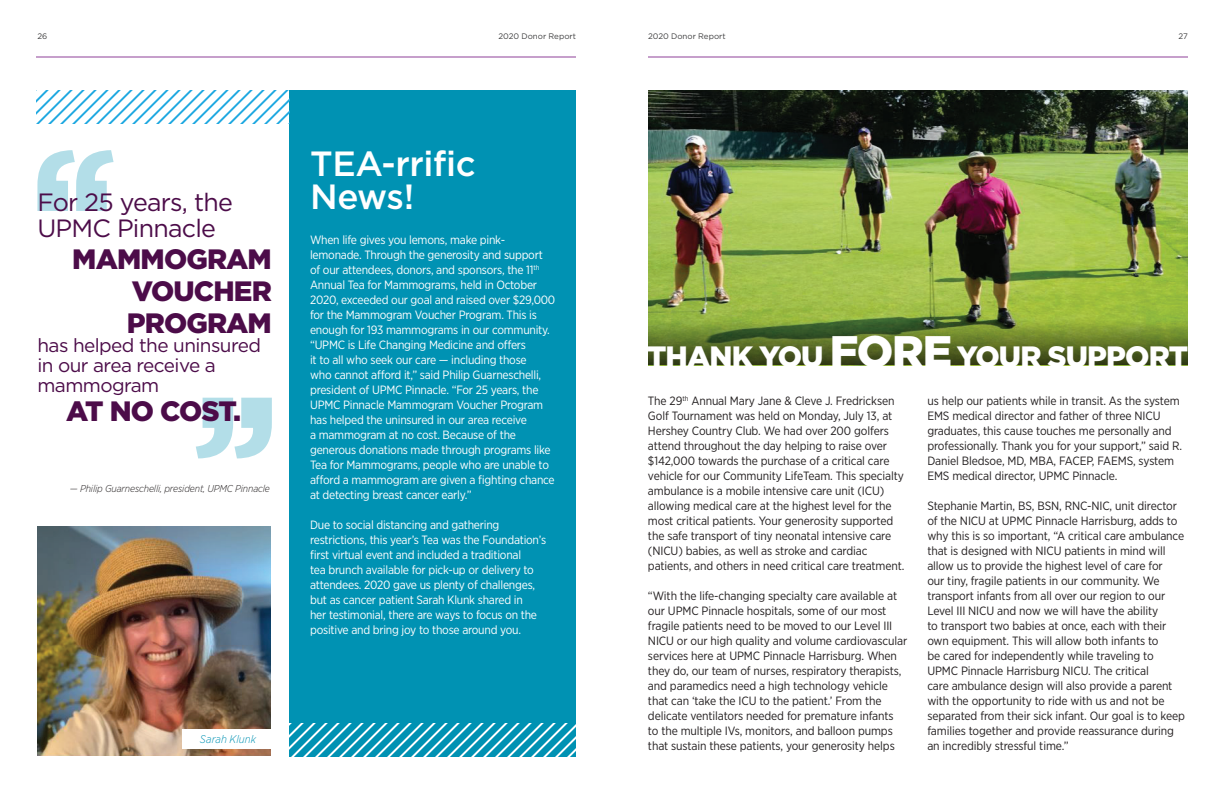
<style>
.page{position:relative;width:1224px;height:792px;background:#fff}
.page>*{position:absolute;margin:0;border:0;box-sizing:border-box;transform-origin:0 0}
.t1{font:500 35px/33px "Gotham";letter-spacing:-.01em;color:#fff}
.t2{font:900 29.4px "Gotham";letter-spacing:-.03em;color:#fff}
.t3{font:900 28px/32px "Gotham";letter-spacing:-.03em;color:#4c0c49;text-align:justify}
.t4{font:25px/26px "Gotham";letter-spacing:-.03em;color:#4c0c49}
.t5{font:19px/20px "Gotham";letter-spacing:-.03em;color:#4c0c49}
.t6{font:12px/15px "Gotham Narrow";letter-spacing:-.01em;color:#231f20}
.t7{font:12px/15px "Gotham Narrow";letter-spacing:-.02em;color:#fff}
.t8{font:italic 300 11.1px "Gotham Narrow";letter-spacing:.01em;color:#0092b3}
.t9{font:italic 300 10px "Gotham Narrow";letter-spacing:-.01em;color:#231f20}
.t10{font:8px "Gotham";color:#3e3e3f}
.s1{font-size:44.1px}
</style>
<div class="page">
<hr style="left:36px;top:56px;width:540px;height:2px;background:#8f4198">
<hr style="left:648px;top:56px;width:540px;height:2px;background:#8f4198">
<div style="left:289px;top:90px;width:287px;height:667px;background:#0092b3"></div>
<img style="left:648px;top:90px;width:540px;height:230px">
<svg style="left:648px;top:320px;width:540px;height:45px;background:#576c27"></svg>
<img style="left:37px;top:527px;width:234px;height:229px">
<div style="left:182px;top:729px;width:90px;height:20px;background:#fff"></div>
<svg style="left:37px;top:150px;width:77px;height:61px"></svg>
<svg style="left:196px;top:398px;width:76px;height:60px"></svg>
<svg style="left:289px;top:724px;width:287px;height:33px"></svg>
<svg style="left:36px;top:90px;width:253px;height:33px"></svg>
<p class="t10" style="left:37px;top:32px;width:11px">26</p>
<p class="t10" style="left:498px;top:32px;width:79px">2020 Donor Report</p>
<p class="t10" style="left:648px;top:32px;width:79px">2020 Donor Report</p>
<p class="t10" style="left:1179px;top:32px;width:11px">27</p>
<h3 class="t4" style="left:37px;top:189px;width:197px">For 25 years, the<br>UPMC Pinnacle</h3>
<h3 class="t3" style="left:127px;top:242px;width:147px;text-indent:-55px">MAMMOGRAM VOUCHER PROGRAM</h3>
<h3 class="t5" style="left:37px;top:335px;width:225px">has helped the uninsured in our area receive a mammogram</h3>
<h3 class="t3" style="left:66px;top:395px;width:176px">AT NO COST.</h3>
<p class="t9" style="left:70px;top:482px;width:202px">— Philip Guarneschelli, president, UPMC Pinnacle</p>
<h1 class="t1" style="left:310px;top:146px;width:167px">TEA-rrific<br>News!</h1>
<p class="t7" style="left:310px;top:232px;width:247px">When life gives you lemons, make pink&shy;lemonade. Through the generosity and support of our attendees, donors, and sponsors, the 11<sup>th </sup>Annual Tea for Mammograms, held in October 2020, exceeded our goal and raised over $29,000 for the Mammogram Voucher Program. This is enough for 193 mammograms in our community. “UPMC is Life Changing Medicine and offers<br>it to all who seek our care — including those<br>who cannot afford it,” said Philip Guarneschelli, president of UPMC Pinnacle. “For 25 years, the UPMC Pinnacle Mammogram Voucher Program has helped the uninsured in our area receive<br>a mammogram at no cost. Because of the generous donations made through programs like Tea for Mammograms, people who are unable to afford a mammogram are given a fighting chance at detecting breast cancer early.”</p>
<p class="t7" style="left:310px;top:517px;width:238px">Due to social distancing and gathering restrictions, this year’s Tea was the Foundation’s first virtual event and included a traditional<br>tea brunch available for pick-up or delivery to attendees. 2020 gave us plenty of challenges, but as cancer patient Sarah Klunk shared in<br>her testimonial, there are ways to focus on the positive and bring joy to those around you.</p>
<p class="t8" style="left:200px;top:732px;width:58px">Sarah Klunk</p>
<h2 class="t2" style="left:647px;top:340px;width:543px">THANK YOU <span class="s1">FORE</span> YOUR SUPPORT</h2>
<p class="t6" style="left:648px;top:394px;width:258px">The 29<sup>th</sup> Annual Mary Jane &amp; Cleve J. Fredricksen Golf Tournament was held on Monday, July 13, at Hershey Country Club. We had over 200 golfers attend throughout the day helping to raise over $142,000 towards the purchase of a critical care vehicle for our Community LifeTeam. This specialty ambulance is a mobile intensive care unit (ICU) allowing medical care at the highest level for the most critical patients. Your generosity supported the safe transport of tiny neonatal intensive care (NICU) babies, as well as stroke and cardiac patients, and others in need critical care treatment.</p>
<p class="t6" style="left:648px;top:589px;width:261px">“With the life-changing specialty care available at our UPMC Pinnacle hospitals, some of our most fragile patients need to be moved to our Level III NICU or our high quality and volume cardiovascular services here at UPMC Pinnacle Harrisburg. When they do, our team of nurses, respiratory therapists, and paramedics need a high technology vehicle that can ‘take the ICU to the patient.’ From the delicate ventilators needed for premature infants<br>to the multiple IVs, monitors, and balloon pumps that sustain these patients, your generosity helps</p>
<p class="t6" style="left:927px;top:394px;width:256px">us help our patients while in transit. As the system EMS medical director and father of three NICU graduates, this cause touches me personally and professionally. Thank you for your support,” said R.<br>Daniel Bledsoe, MD, MBA, FACEP, FAEMS, system EMS medical director, UPMC Pinnacle.</p>
<p class="t6" style="left:927px;top:499px;width:259px">Stephanie Martin, BS, BSN, RNC-NIC, unit director of the NICU at UPMC Pinnacle Harrisburg, adds to why this is so important, “A critical care ambulance that is designed with NICU patients in mind will allow us to provide the highest level of care for<br>our tiny, fragile patients in our community. We transport infants from all over our region to our Level III NICU and now we will have the ability<br>to transport two babies at once, each with their own equipment. This will allow both infants to<br>be cared for independently while traveling to UPMC Pinnacle Harrisburg NICU. The critical<br>care ambulance design will also provide a parent with the opportunity to ride with us and not be separated from their sick infant. Our goal is to keep families together and provide reassurance during an incredibly stressful time.”</p>
</div>
